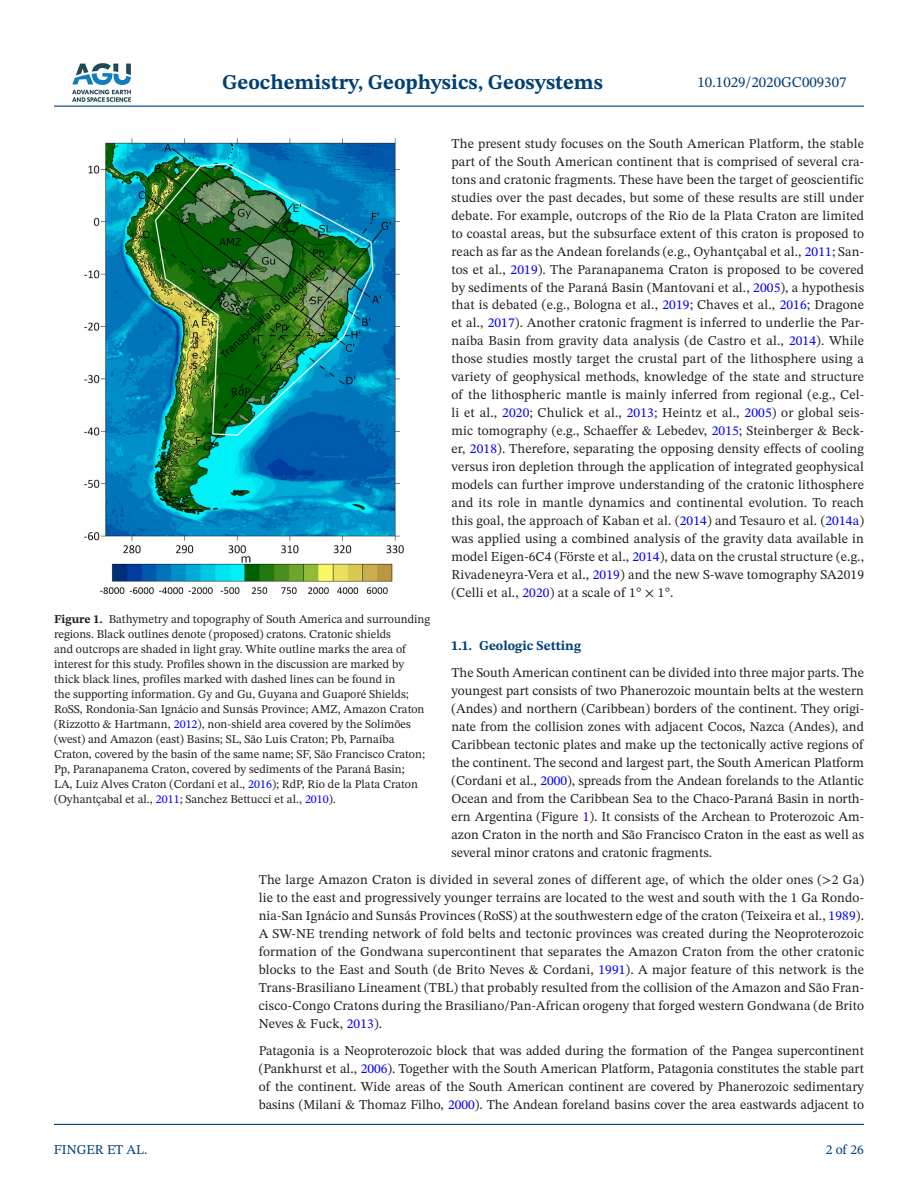
<style>
.page{position:relative;width:918px;height:1188px;background:#fff}
.page>*{position:absolute;margin:0;border:0;box-sizing:border-box;transform-origin:0 0}
.t1{font:700 21px "STIX Two Text";color:#004073}
.t2{font:15px "STIX Two Text";color:#004073}
.t3{font:13.5px/18px "STIX Two Text";color:#231f20;text-align:justify}
.t4{font:700 13.5px "STIX Two Text";color:#004073}
.t5{font:13.5px "STIX Two Text";color:#004073}
.t6{font:12px/15px "STIX Two Text";color:#231f20}
.s1{color:#00f}
.s2{font-weight:700}
</style>
<div class="page">
<hr style="left:54px;top:106px;width:810px;height:1px;background:#004073">
<hr style="left:54px;top:1124px;width:810px;height:1px;background:#004073">
<img style="left:72px;top:63px;width:59px;height:39px">
<img style="left:84px;top:138px;width:320px;height:457px">
<h1 class="t1" style="left:222px;top:67px;width:382px">Geochemistry, Geophysics, Geosystems</h1>
<p class="t2" style="left:697px;top:72px;width:151px">10.1029/2020GC009307</p>
<p class="t3" style="left:452px;top:134px;width:414px">The present study focuses on the South American Platform, the stable part of the South American continent that is comprised of several cra&shy;tons and cratonic fragments. These have been the target of geoscientific studies over the past decades, but some of these results are still under debate. For example, outcrops of the Rio de la Plata Craton are limited to coastal areas, but the subsurface extent of this craton is proposed to reach as far as the Andean forelands (e.g., Oyhantçabal et al., <span class="s1">2011</span>; San&shy;tos et al., <span class="s1">2019</span>). The Paranapanema Craton is proposed to be covered by sediments of the Paraná Basin (Mantovani et al., <span class="s1">2005</span>), a hypothesis that is debated (e.g., Bologna et al., <span class="s1">2019</span>; Chaves et al., <span class="s1">2016</span>; Dragone et al., <span class="s1">2017</span>). Another cratonic fragment is inferred to underlie the Par&shy;naíba Basin from gravity data analysis (de Castro et al., <span class="s1">2014</span>). While those studies mostly target the crustal part of the lithosphere using a variety of geophysical methods, knowledge of the state and structure of the lithospheric mantle is mainly inferred from regional (e.g., Cel&shy;li et al., <span class="s1">2020</span>; Chulick et al., <span class="s1">2013</span>; Heintz et al., <span class="s1">2005</span>) or global seis&shy;mic tomography (e.g., Schaeffer &amp; Lebedev, <span class="s1">2015</span>; Steinberger &amp; Beck&shy;er, <span class="s1">2018</span>). Therefore, separating the opposing density effects of cooling versus iron depletion through the application of integrated geophysical models can further improve understanding of the cratonic lithosphere and its role in mantle dynamics and continental evolution. To reach this goal, the approach of Kaban et al. (<span class="s1">2014</span>) and Tesauro et al. (<span class="s1">2014a</span>) was applied using a combined analysis of the gravity data available in model Eigen-6C4 (Förste et al., <span class="s1">2014</span>), data on the crustal structure (e.g., Rivadeneyra-Vera et al., <span class="s1">2019</span>) and the new S-wave tomography SA2019 (Celli et al., <span class="s1">2020</span>) at a scale of 1° × 1°.</p>
<p class="t6" style="left:54px;top:612px;width:378px"><span class="s2">Figure 1.</span> Bathymetry and topography of South America and surrounding regions. Black outlines denote (proposed) cratons. Cratonic shields<br>and outcrops are shaded in light gray. White outline marks the area of interest for this study. Profiles shown in the discussion are marked by thick black lines, profiles marked with dashed lines can be found in<br>the supporting information. Gy and Gu, Guyana and Guaporé Shields; RoSS, Rondonia-San Ignácio and Sunsás Province; AMZ, Amazon Craton (Rizzotto &amp; Hartmann, <span class="s1">2012</span>), non-shield area covered by the Solimões (west) and Amazon (east) Basins; SL, São Luis Craton; Pb, Parnaíba Craton, covered by the basin of the same name; SF, São Francisco Craton; Pp, Paranapanema Craton, covered by sediments of the Paraná Basin;<br>LA, Luiz Alves Craton (Cordani et al., <span class="s1">2016</span>); RdP, Rio de la Plata Craton (Oyhantçabal et al., <span class="s1">2011</span>; Sanchez Bettucci et al., <span class="s1">2010</span>).</p>
<p class="t4" style="left:452px;top:636px;width:131px">1.1. Geologic Setting</p>
<p class="t3" style="left:452px;top:663px;width:414px">The South American continent can be divided into three major parts. The youngest part consists of two Phanerozoic mountain belts at the western (Andes) and northern (Caribbean) borders of the continent. They origi&shy;nate from the collision zones with adjacent Cocos, Nazca (Andes), and Caribbean tectonic plates and make up the tectonically active regions of the continent. The second and largest part, the South American Platform (Cordani et al., <span class="s1">2000</span>), spreads from the Andean forelands to the Atlantic Ocean and from the Caribbean Sea to the Chaco-Paraná Basin in north&shy;ern Argentina (Figure <span class="s1">1</span>). It consists of the Archean to Proterozoic Am&shy;azon Craton in the north and São Francisco Craton in the east as well as several minor cratons and cratonic fragments.</p>
<p class="t3" style="left:259px;top:870px;width:607px">The large Amazon Craton is divided in several zones of different age, of which the older ones (&gt;2 Ga) lie to the east and progressively younger terrains are located to the west and south with the 1 Ga Rondo&shy;nia-San Ignácio and Sunsás Provinces (RoSS) at the southwestern edge of the craton (Teixeira et al., <span class="s1">1989</span>).<br>A SW-NE trending network of fold belts and tectonic provinces was created during the Neoproterozoic formation of the Gondwana supercontinent that separates the Amazon Craton from the other cratonic blocks to the East and South (de Brito Neves &amp; Cordani, <span class="s1">1991</span>). A major feature of this network is the Trans-Brasiliano Lineament (TBL) that probably resulted from the collision of the Amazon and São Fran&shy;cisco-Congo Cratons during the Brasiliano/Pan-African orogeny that forged western Gondwana (de Brito Neves &amp; Fuck, <span class="s1">2013</span>).</p>
<p class="t3" style="left:259px;top:1041px;width:607px">Patagonia is a Neoproterozoic block that was added during the formation of the Pangea supercontinent (Pankhurst et al., <span class="s1">2006</span>). Together with the South American Platform, Patagonia constitutes the stable part of the continent. Wide areas of the South American continent are covered by Phanerozoic sedimentary basins (Milani &amp; Thomaz Filho, <span class="s1">2000</span>). The Andean foreland basins cover the area eastwards adjacent to</p>
<p class="t5" style="left:54px;top:1140px;width:95px">FINGER ET AL.</p>
<p class="t5" style="left:826px;top:1140px;width:40px">2 of 26</p>
</div>
